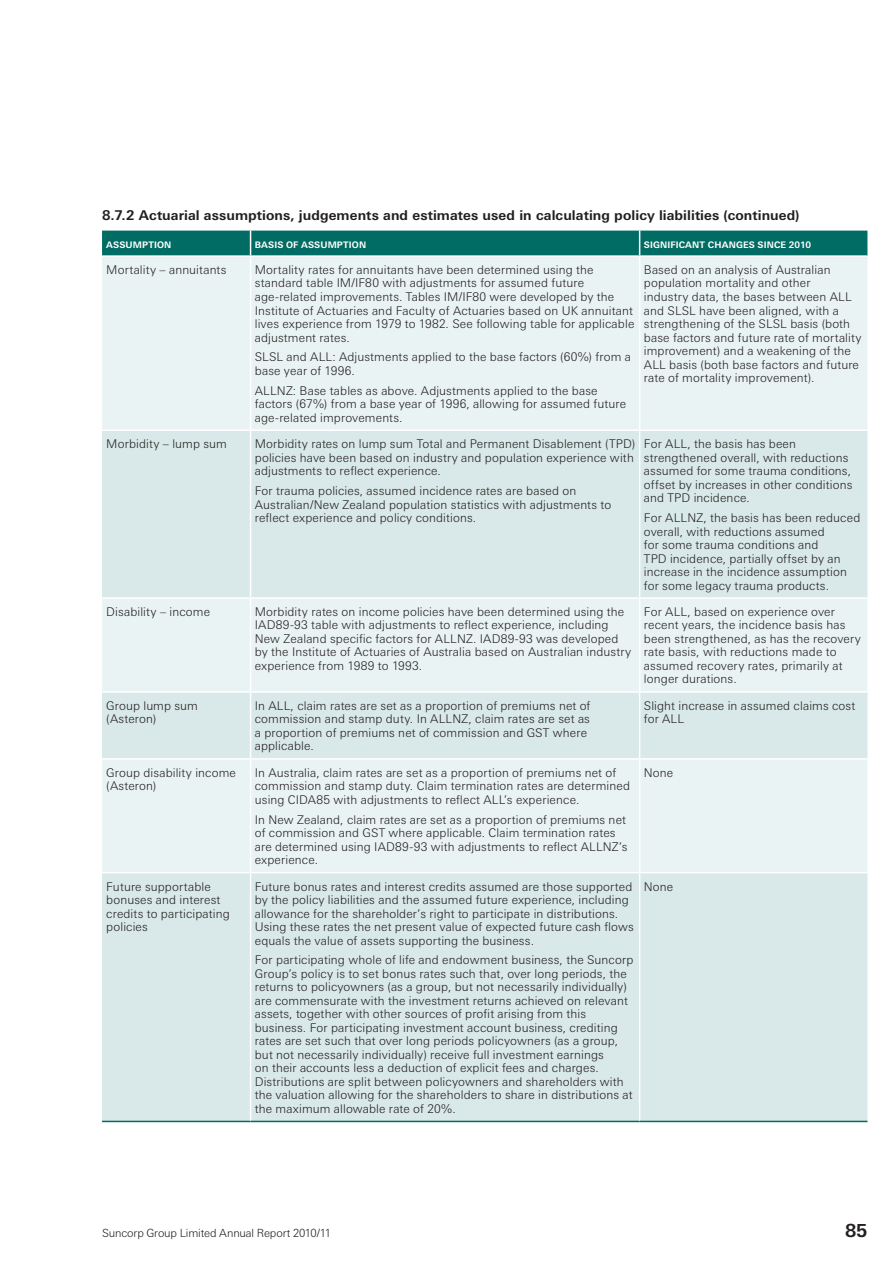
<style>
.page{position:relative;width:893px;height:1263px;background:#fff}
.page>*{position:absolute;margin:0;border:0;box-sizing:border-box;transform-origin:0 0}
.t1{font:700 18px "LT Univers Basic";color:#231f20}
.t2{font:700 13.5px "LT Univers Basic";letter-spacing:.005em;color:#231f20}
.t3{font:300 12px/13.5px "LT Univers Basic";letter-spacing:.01em;color:#231f20}
.t4{font:300 11.25px "LT Univers Basic";letter-spacing:-.015em;color:#231f20}
.t5{font:700 9px "LT Univers Basic";letter-spacing:.01em;color:#fff}
</style>
<div class="page">
<div style="left:102px;top:257px;width:765px;height:172px;background:#eaf3f3"></div>
<svg style="left:102px;top:431px;width:765px;height:690px;fill:#d9e8e8"></svg>
<div style="left:102px;top:231px;width:765px;height:25px;background:#006c64"></div>
<hr style="left:640px;top:255px;width:227px;height:2px;background:#fff">
<hr style="left:250px;top:257px;width:1px;height:172px;background:#fff">
<hr style="left:639px;top:257px;width:1px;height:172px;background:#fff">
<hr style="left:250px;top:431px;width:1px;height:166px;background:#fff">
<hr style="left:639px;top:431px;width:1px;height:166px;background:#fff">
<hr style="left:102px;top:597px;width:149px;height:2px;background:#fff">
<hr style="left:250px;top:599px;width:1px;height:92px;background:#fff">
<hr style="left:251px;top:597px;width:389px;height:2px;background:#fff">
<hr style="left:639px;top:599px;width:1px;height:92px;background:#fff">
<hr style="left:640px;top:597px;width:227px;height:2px;background:#fff">
<hr style="left:102px;top:691px;width:149px;height:2px;background:#fff">
<hr style="left:250px;top:693px;width:1px;height:65px;background:#fff">
<hr style="left:251px;top:691px;width:389px;height:2px;background:#fff">
<hr style="left:639px;top:693px;width:1px;height:65px;background:#fff">
<hr style="left:640px;top:691px;width:227px;height:2px;background:#fff">
<hr style="left:102px;top:758px;width:149px;height:2px;background:#fff">
<hr style="left:250px;top:760px;width:1px;height:112px;background:#fff">
<hr style="left:251px;top:758px;width:389px;height:2px;background:#fff">
<hr style="left:639px;top:760px;width:1px;height:112px;background:#fff">
<hr style="left:640px;top:758px;width:227px;height:2px;background:#fff">
<hr style="left:102px;top:872px;width:149px;height:1px;background:#fff">
<hr style="left:102px;top:1121px;width:149px;height:1px;background:#006c64">
<hr style="left:250px;top:873px;width:1px;height:248px;background:#fff">
<hr style="left:251px;top:872px;width:389px;height:1px;background:#fff">
<hr style="left:251px;top:1121px;width:389px;height:1px;background:#006c64">
<hr style="left:639px;top:873px;width:1px;height:248px;background:#fff">
<hr style="left:640px;top:872px;width:227px;height:1px;background:#fff">
<hr style="left:640px;top:1121px;width:227px;height:1px;background:#006c64">
<p class="t2" style="left:102px;top:207px;width:699px">8.7.2 Actuarial assumptions, judgements and estimates used in calculating policy liabilities (continued)</p>
<p class="t5" style="left:106px;top:239px;width:67px">Assumption</p>
<p class="t5" style="left:255px;top:239px;width:13px">Basis</p>
<p class="t5" style="left:286px;top:239px;width:23px">of ass</p>
<p class="t5" style="left:320px;top:239px;width:47px">umption</p>
<p class="t5" style="left:644px;top:239px;width:39px">Significa</p>
<p class="t5" style="left:692px;top:239px;width:51px">nt changes</p>
<p class="t5" style="left:758px;top:239px;width:55px">si nce 2010</p>
<p class="t3" style="left:106px;top:263px;width:122px">Mortality – annuitants</p>
<p class="t3" style="left:255px;top:263px;width:381px">Mortality rates for annuitants have been determined using the standard table IM/IF80 with adjustments for assumed future age-related improvements. Tables IM/IF80 were developed by the Institute of Actuaries and Faculty of Actuaries based on UK annuitant lives experience from 1979 to 1982. See following table for applicable adjustment rates.</p>
<p class="t3" style="left:255px;top:350px;width:378px">SLSL and ALL: Adjustments applied to the base factors (60%) from a base year of 1996.</p>
<p class="t3" style="left:255px;top:384px;width:373px">ALLNZ: Base tables as above. Adjustments applied to the base factors (67%) from a base year of 1996, allowing for assumed future age-related improvements.</p>
<p class="t3" style="left:644px;top:263px;width:219px">Based on an analysis of Australian population mortality and other<br>industry data, the bases between ALL and SLSL have been aligned, with a strengthening of the SLSL basis (both base factors and future rate of mortality improvement) and a weakening of the ALL basis (both base factors and future rate of mortality improvement).</p>
<p class="t3" style="left:106px;top:437px;width:122px">Morbidity – lump sum</p>
<p class="t3" style="left:255px;top:437px;width:382px;text-align:justify">Morbidity rates on lump sum Total and Permanent Disablement (TPD) policies have been based on industry and population experience with adjustments to reflect experience.</p>
<p class="t3" style="left:255px;top:484px;width:358px">For trauma policies, assumed incidence rates are based on<br>Australian/New Zealand population statistics with adjustments to reflect experience and policy conditions.</p>
<p class="t3" style="left:644px;top:437px;width:210px">For ALL, the basis has been strengthened overall, with reductions assumed for some trauma conditions, offset by increases in other conditions and TPD incidence.</p>
<p class="t3" style="left:644px;top:511px;width:218px">For ALLNZ, the basis has been reduced overall, with reductions assumed<br>for some trauma conditions and<br>TPD incidence, partially offset by an increase in the incidence assumption for some legacy trauma products.</p>
<p class="t3" style="left:106px;top:605px;width:105px">Disability – income</p>
<p class="t3" style="left:255px;top:605px;width:378px">Morbidity rates on income policies have been determined using the IAD89-93 table with adjustments to reflect experience, including New Zealand specific factors for ALLNZ. IAD89-93 was developed by the Institute of Actuaries of Australia based on Australian industry experience from 1989 to 1993.</p>
<p class="t3" style="left:644px;top:605px;width:218px">For ALL, based on experience over recent years, the incidence basis has been strengthened, as has the recovery rate basis, with reductions made to assumed recovery rates, primarily at longer durations.</p>
<p class="t3" style="left:106px;top:699px;width:93px">Group lump sum (Asteron)</p>
<p class="t3" style="left:255px;top:699px;width:337px">In ALL, claim rates are set as a proportion of premiums net of commission and stamp duty. In ALLNZ, claim rates are set as a proportion of premiums net of commission and GST where applicable.</p>
<p class="t3" style="left:644px;top:699px;width:213px">Slight increase in assumed claims cost for ALL</p>
<p class="t3" style="left:106px;top:766px;width:131px">Group disability income (Asteron)</p>
<p class="t3" style="left:255px;top:766px;width:377px">In Australia, claim rates are set as a proportion of premiums net of commission and stamp duty. Claim termination rates are determined using CIDA85 with adjustments to reflect ALL’s experience.</p>
<p class="t3" style="left:255px;top:812px;width:374px">In New Zealand, claim rates are set as a proportion of premiums net of commission and GST where applicable. Claim termination rates are determined using IAD89-93 with adjustments to reflect ALLNZ’s experience.</p>
<p class="t3" style="left:644px;top:766px;width:31px">None</p>
<p class="t3" style="left:106px;top:879px;width:125px">Future supportable bonuses and interest credits to participating policies</p>
<p class="t3" style="left:255px;top:879px;width:381px">Future bonus rates and interest credits assumed are those supported by the policy liabilities and the assumed future experience, including allowance for the shareholder’s right to participate in distributions.<br>Using these rates the net present value of expected future cash flows equals the value of assets supporting the business.</p>
<p class="t3" style="left:255px;top:953px;width:380px">For participating whole of life and endowment business, the Suncorp Group’s policy is to set bonus rates such that, over long periods, the returns to policyowners (as a group, but not necessarily individually) are commensurate with the investment returns achieved on relevant assets, together with other sources of profit arising from this business. For participating investment account business, crediting rates are set such that over long periods policyowners (as a group, but not necessarily individually) receive full investment earnings<br>on their accounts less a deduction of explicit fees and charges.<br>Distributions are split between policyowners and shareholders with the valuation allowing for the shareholders to share in distributions at the maximum allowable rate of 20%.</p>
<p class="t3" style="left:644px;top:879px;width:31px">None</p>
<p class="t4" style="left:102px;top:1227px;width:231px">Suncorp Group Limited Annual Report 2010/11</p>
<h1 class="t1" style="left:845px;top:1220px;width:24px">85</h1>
</div>
